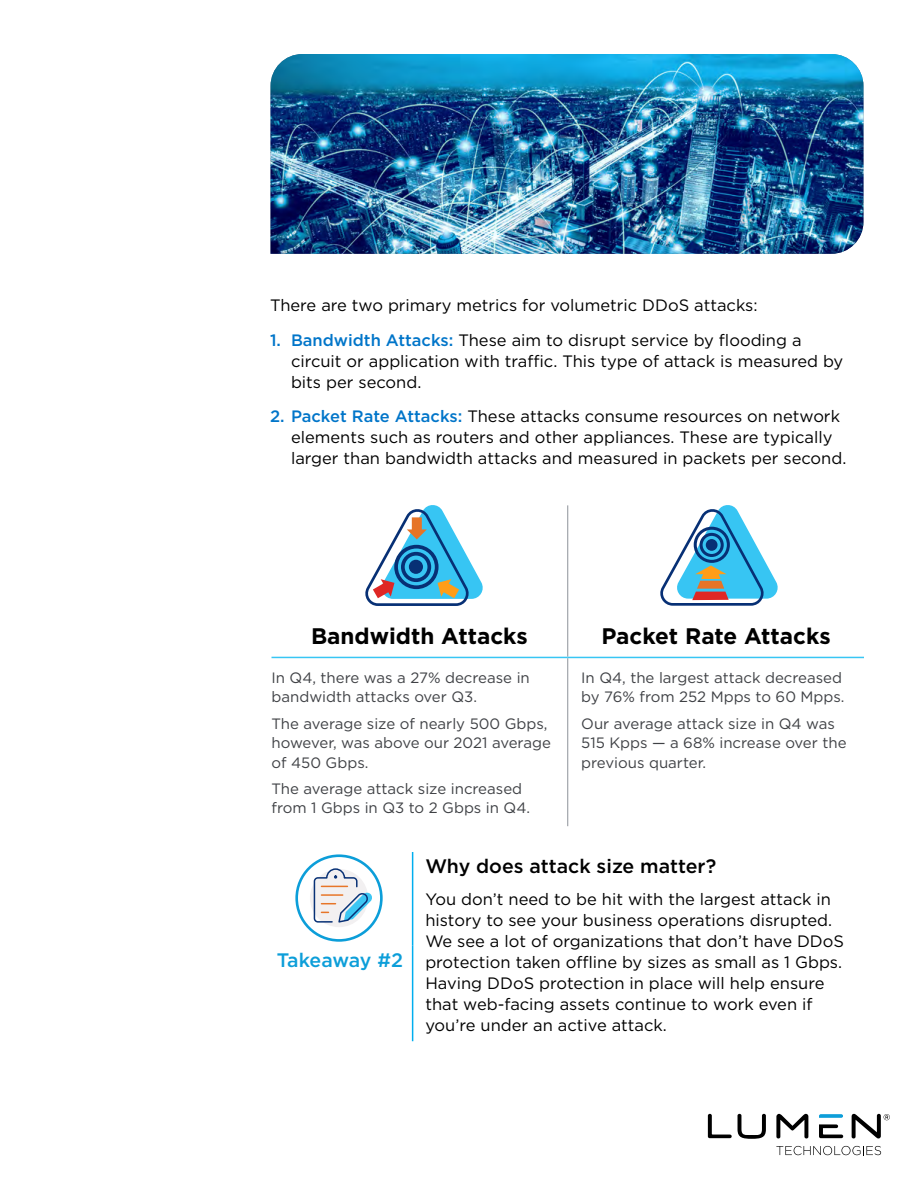
<style>
.page{position:relative;width:918px;height:1188px;background:#fff}
.page>*{position:absolute;margin:0;border:0;box-sizing:border-box;transform-origin:0 0}
.t1{font:700 22.5px "Gotham";color:#000}
.t2{font:500 19.5px "Gotham";color:#000}
.t3{font:500 19.5px "Gotham";letter-spacing:-.02em;color:#0c9ed9}
.t4{font:16.5px/21px "Gotham";color:#000}
.t5{font:15px/19.5px "Gotham";color:#3f4145}
.s1{font-weight:500;color:#0075c9}
</style>
<div class="page">
<svg style="left:708px;top:1114px;width:24px;height:24px"></svg>
<svg style="left:738px;top:1114px;width:28px;height:25px"></svg>
<svg style="left:776px;top:1114px;width:32px;height:24px"></svg>
<svg style="left:819px;top:1114px;width:24px;height:4px"></svg>
<svg style="left:819px;top:1124px;width:24px;height:14px"></svg>
<svg style="left:852px;top:1114px;width:38px;height:24px"></svg>
<svg style="left:776px;top:1146px;width:105px;height:9px"></svg>
<hr style="left:567px;top:658px;width:1px;height:168px;background:#8e9399">
<hr style="left:567px;top:505px;width:1px;height:152px;background:#8e9399">
<hr style="left:272px;top:657px;width:296px;height:1px;background:#38c6f4">
<hr style="left:568px;top:657px;width:296px;height:1px;background:#38c6f4">
<hr style="left:412px;top:852px;width:1px;height:94px;background:#00aeef">
<hr style="left:412px;top:946px;width:1px;height:95px;background:#00aeef">
<div style="left:295px;top:854px;width:88px;height:88px;border:3px solid #0c9ed9;border-radius:50%"></div>
<div style="left:310px;top:869px;width:58px;height:58px;background:#f2f0f1;border-radius:50%"></div>
<svg style="left:313px;top:868px;width:60px;height:56px"></svg>
<svg style="left:365px;top:505px;width:118px;height:101px"></svg>
<svg style="left:660px;top:505px;width:118px;height:101px"></svg>
<img style="left:271px;top:54px;width:592px;height:200px">
<p class="t4" style="left:270px;top:294px;width:489px">There are two primary metrics for volumetric DDoS attacks:</p>
<p class="t4" style="left:291px;top:329px;width:554px;text-indent:-21px"><span class="s1">1. Bandwidth Attacks:</span> These aim to disrupt service by flooding a circuit or application with traffic. This type of attack is measured by bits per second.</p>
<p class="t4" style="left:291px;top:405px;width:557px;text-indent:-21px"><span class="s1">2. Packet Rate Attacks:</span> These attacks consume resources on network elements such as routers and other appliances. These are typically larger than bandwidth attacks and measured in packets per second.</p>
<h1 class="t1" style="left:311px;top:621px;width:218px">Bandwidth Attacks</h1>
<h1 class="t1" style="left:601px;top:621px;width:231px">Packet Rate Attacks</h1>
<p class="t5" style="left:272px;top:668px;width:260px">In Q4, there was a 27% decrease in bandwidth attacks over Q3.</p>
<p class="t5" style="left:272px;top:713px;width:281px">The average size of nearly 500 Gbps, however, was above our 2021 average of 450 Gbps.</p>
<p class="t5" style="left:272px;top:779px;width:260px">The average attack size increased from 1 Gbps in Q3 to 2 Gbps in Q4.</p>
<p class="t5" style="left:581px;top:668px;width:265px">In Q4, the largest attack decreased by 76% from 252 Mpps to 60 Mpps.</p>
<p class="t5" style="left:581px;top:713px;width:267px">Our average attack size in Q4 was<br>515 Kpps — a 68% increase over the previous quarter.</p>
<p class="t3" style="left:277px;top:948px;width:128px">Takeaway #2</p>
<p class="t2" style="left:425px;top:853px;width:292px">Why does attack size matter?</p>
<p class="t4" style="left:425px;top:888px;width:420px">You don’t need to be hit with the largest attack in history to see your business operations disrupted.<br>We see a lot of organizations that don’t have DDoS protection taken offline by sizes as small as 1 Gbps.<br>Having DDoS protection in place will help ensure that web-facing assets continue to work even if you’re under an active attack.</p>
</div>
